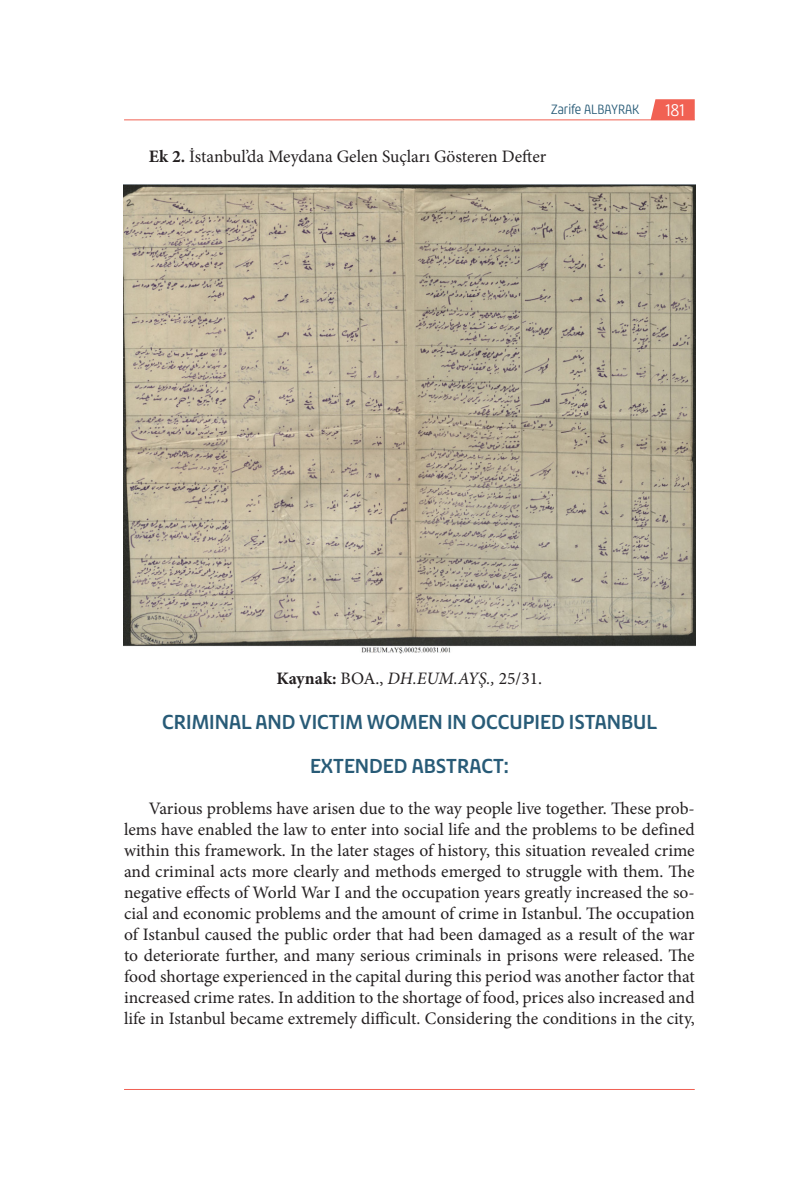
<style>
.page{position:relative;width:794px;height:1191px;background:#fff}
.page>*{position:absolute;margin:0;border:0;box-sizing:border-box;transform-origin:0 0}
.SYFA_ICI_BASLIK{font:21px "Chypre Nor Bol";color:#285b77}
.ANA_METİN{font:17.5px/21px "Minion Pro";color:#231f20;text-align:justify}
.ANA_METİN-2{font:italic 17.5px "Minion Pro";letter-spacing:-.01em;color:#231f20}
.t1{font:17.5px "Chypre Nor Boo";color:#fff}
.t2{font:14px "Chypre Con Boo";color:#285b77}
.s1{font-weight:700}
.s2{font-weight:700;font-style:normal}
.s3{font-style:normal}
</style>
<div class="page">
<svg style="left:650px;top:99px;width:44px;height:21px"></svg>
<hr style="left:124px;top:120px;width:570px;height:1px;background:#f16153">
<hr style="left:124px;top:1089px;width:570px;height:1px;background:#f16153">
<img style="left:124px;top:185px;width:571px;height:468px">
<p class="t2" style="left:551px;top:101px;width:90px">Zarife ALBAYRAK</p>
<p class="t1" style="left:665px;top:100px;width:21px">181</p>
<p class="ANA_METİN" style="left:149px;top:146px;width:399px"><span class="s1">Ek 2.</span> İstanbul’da Meydana Gelen Suçları Gösteren Defter</p>
<p class="ANA_METİN-2" style="left:276px;top:667px;width:267px"><span class="s2">Kaynak:</span> <span class="s3">BOA.,</span> DH.EUM.AYŞ., <span class="s3">25/31.</span></p>
<p class="SYFA_ICI_BASLIK" style="left:162px;top:709px;width:497px">CRIMINAL AND VICTIM WOMEN IN OCCUPIED ISTANBUL</p>
<p class="SYFA_ICI_BASLIK" style="left:310px;top:753px;width:200px">EXTENDED ABSTRACT:</p>
<p class="ANA_METİN" style="left:124px;top:798px;width:572px;text-indent:25px">Various problems have arisen due to the way people live together. These prob&shy;lems have enabled the law to enter into social life and the problems to be defined within this framework. In the later stages of history, this situation revealed crime and criminal acts more clearly and methods emerged to struggle with them. The negative effects of World War I and the occupation years greatly increased the so&shy;cial and economic problems and the amount of crime in Istanbul. The occupation of Istanbul caused the public order that had been damaged as a result of the war to deteriorate further, and many serious criminals in prisons were released. The food shortage experienced in the capital during this period was another factor that increased crime rates. In addition to the shortage of food, prices also increased and life in Istanbul became extremely difficult. Considering the conditions in the city,</p>
</div>
